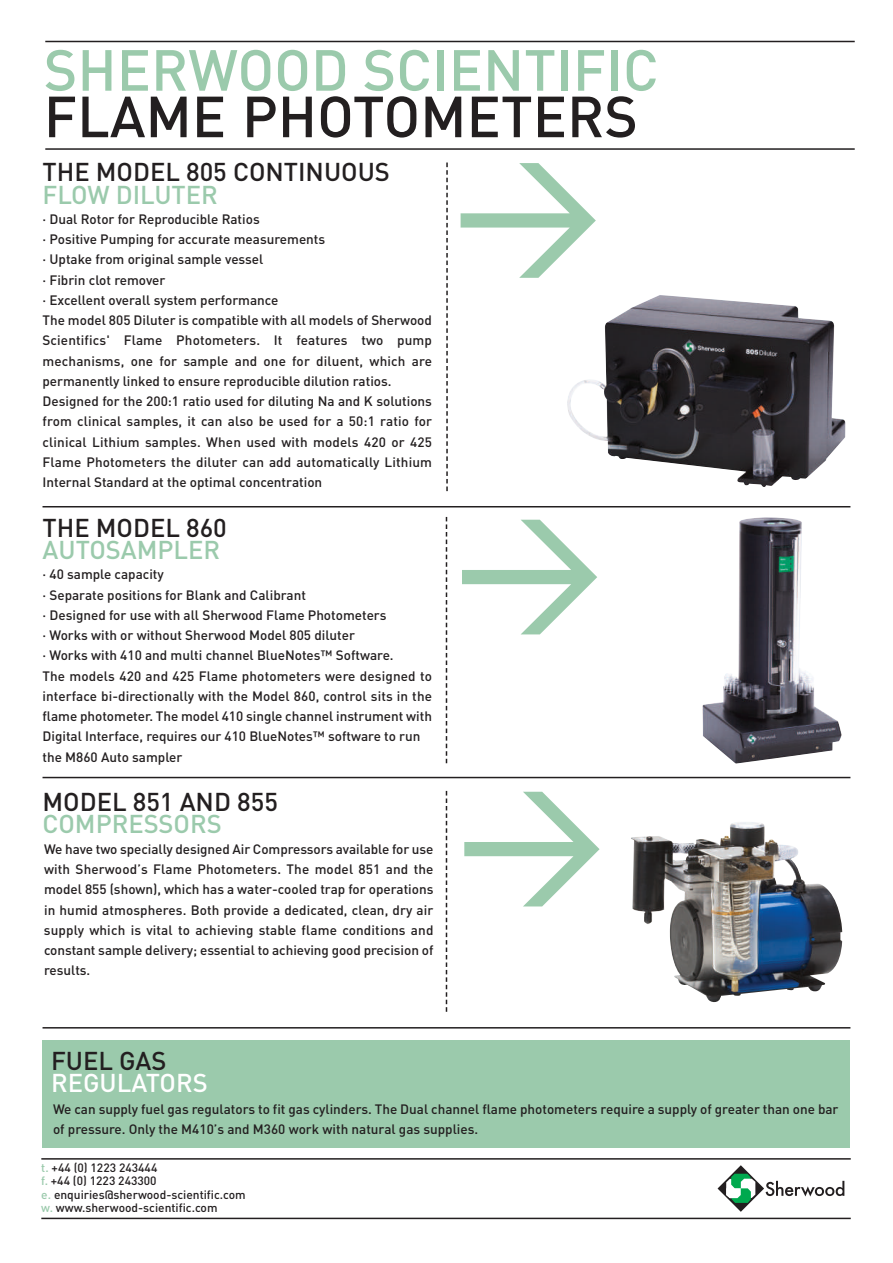
<style>
.page{position:relative;width:893px;height:1263px;background:#fff}
.page>*{position:absolute;margin:0;border:0;box-sizing:border-box;transform-origin:0 0}
.t1{font:500 57px "DIN";color:#9bcaac}
.t2{font:500 57px "DIN";color:#231f20}
.t3{font:500 25.5px "DIN";color:#231f20}
.t4{font:500 25.5px "DIN";color:#9bcaac}
.t5{font:500 25.5px "DIN";color:#fff}
.t6{font:500 13.5px/20.2px "DIN";color:#231f20}
.t7{font:500 12px/13.5px "DIN";color:#231f20}
.s1{color:#9bcaac}
</style>
<div class="page">
<hr style="left:45px;top:148px;width:810px;height:2px;background:#231f20">
<hr style="left:45px;top:41px;width:810px;height:1px;background:#231f20">
<hr style="left:41px;top:1218px;width:810px;height:1px;background:#231f20">
<hr style="left:41px;top:1158px;width:810px;height:1px;background:#231f20">
<svg style="left:717px;top:1165px;width:127px;height:47px"></svg>
<div style="left:43px;top:1040px;width:807px;height:107px;background:#9bcaac"></div>
<hr style="left:43px;top:506px;width:807px;height:1px;background:#231f20">
<hr style="left:43px;top:777px;width:807px;height:1px;background:#231f20">
<hr style="left:43px;top:1027px;width:807px;height:1px;background:#231f20">
<svg style="left:446px;top:163px;width:2px;height:328px"></svg>
<svg style="left:446px;top:517px;width:1px;height:246px"></svg>
<svg style="left:446px;top:791px;width:1px;height:221px"></svg>
<svg style="left:461px;top:163px;width:135px;height:115px"></svg>
<img style="left:567px;top:295px;width:278px;height:192px">
<img style="left:703px;top:517px;width:139px;height:246px">
<img style="left:631px;top:822px;width:211px;height:180px">
<svg style="left:462px;top:520px;width:135px;height:114px"></svg>
<svg style="left:464px;top:792px;width:136px;height:114px"></svg>
<h1 class="t1" style="left:44px;top:38px;width:616px">SHERWOOD SCIENTIFIC</h1>
<h1 class="t2" style="left:44px;top:84px;width:596px">FLAME PHOTOMETERS</h1>
<h2 class="t3" style="left:43px;top:157px;width:349px">THE MODEL 805 CONTINUOUS</h2>
<h2 class="t4" style="left:43px;top:180px;width:177px">FLOW DILUTER</h2>
<p class="t6" style="left:43px;top:209px;width:391px">· Dual Rotor for Reproducible Ratios<br>· Positive Pumping for accurate measurements<br>· Uptake from original sample vessel<br>· Fibrin clot remover<br>· Excellent overall system performance<br>The model 805 Diluter is compatible with all models of Sherwood Scientifics' Flame Photometers. It features two pump mechanisms, one for sample and one for diluent, which are permanently linked to ensure reproducible dilution ratios.<br>Designed for the 200:1 ratio used for diluting Na and K solutions from clinical samples, it can also be used for a 50:1 ratio for clinical Lithium samples. When used with models 420 or 425<br>Flame Photometers the diluter can add automatically Lithium Internal Standard at the optimal concentration</p>
<h2 class="t3" style="left:43px;top:513px;width:186px">THE MODEL 860</h2>
<h2 class="t4" style="left:43px;top:536px;width:179px">AUTOSAMPLER</h2>
<p class="t6" style="left:43px;top:564px;width:391px">· 40 sample capacity<br>· Separate positions for Blank and Calibrant<br>· Designed for use with all Sherwood Flame Photometers<br>· Works with or without Sherwood Model 805 diluter<br>· Works with 410 and multi channel BlueNotes™ Software.<br>The models 420 and 425 Flame photometers were designed to interface bi-directionally with the Model 860, control sits in the flame photometer. The model 410 single channel instrument with Digital Interface, requires our 410 BlueNotes™ software to run the M860 Auto sampler</p>
<h2 class="t3" style="left:43px;top:787px;width:237px">MODEL 851 AND 855</h2>
<h2 class="t4" style="left:43px;top:809px;width:181px">COMPRESSORS</h2>
<p class="t6" style="left:44px;top:839px;width:391px;text-align:justify">We have two specially designed Air Compressors available for use with Sherwood’s Flame Photometers. The model 851 and the model 855 (shown), which has a water-cooled trap for operations in humid atmospheres. Both provide a dedicated, clean, dry air supply which is vital to achieving stable flame conditions and constant sample delivery; essential to achieving good precision of results.</p>
<h2 class="t3" style="left:51px;top:1046px;width:117px">FUEL GAS</h2>
<h2 class="t5" style="left:51px;top:1069px;width:158px">REGULATORS</h2>
<p class="t6" style="left:53px;top:1099px;width:787px">We can supply fuel gas regulators to fit gas cylinders. The Dual channel flame photometers require a supply of greater than one bar of pressure. Only the M410’s and M360 work with natural gas supplies.</p>
<p class="t7" style="left:41px;top:1161px;width:206px"><span class="s1">t.</span> +44 (0) 1223 243444<br><span class="s1">f.</span> +44 (0) 1223 243300<br><span class="s1">e.</span> enquiries@sherwood-scientific.com <span class="s1">w.</span> www.sherwood-scientific.com</p>
</div>
